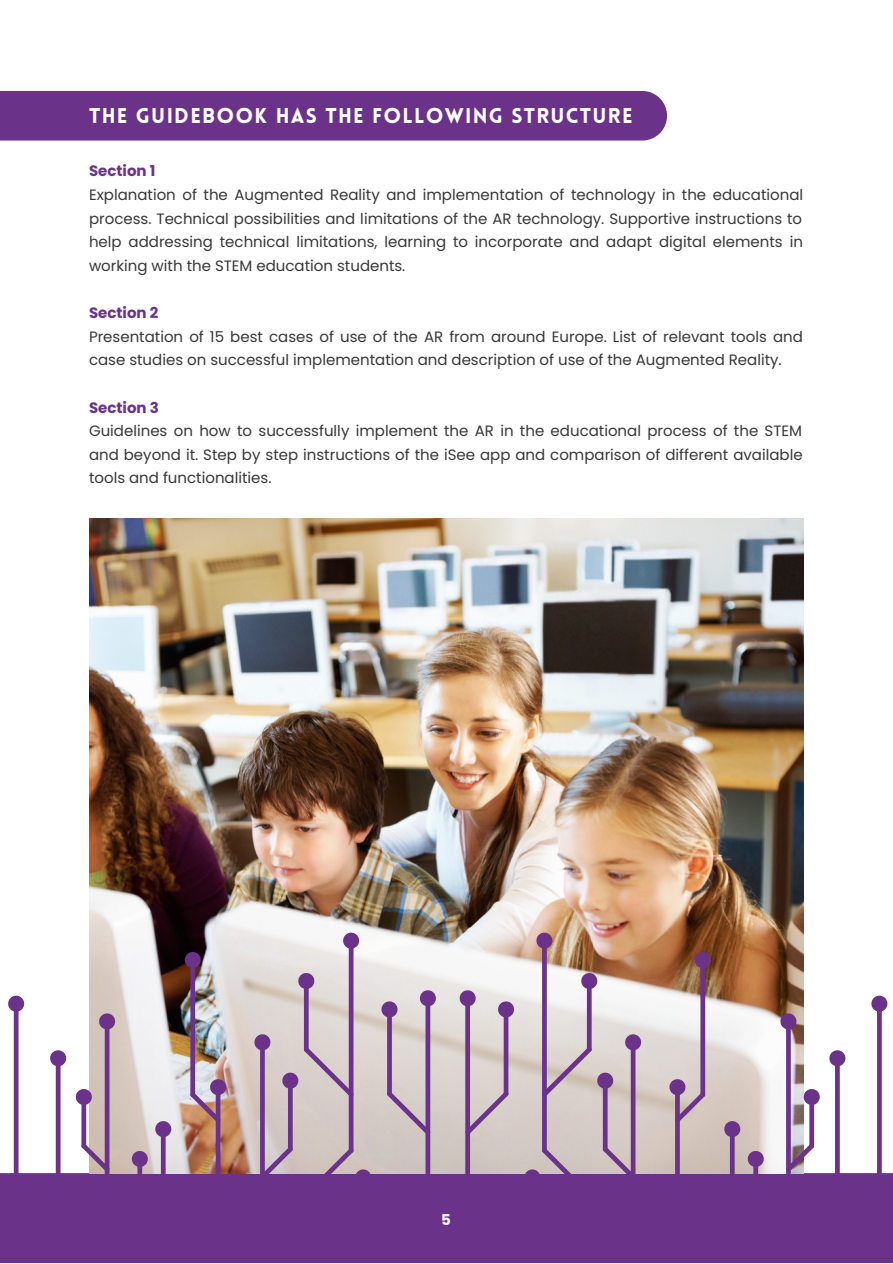
<style>
.page{position:relative;width:893px;height:1264px;background:#fff}
.page>*{position:absolute;margin:0;border:0;box-sizing:border-box;transform-origin:0 0}
.t1{font:900 21px "Lovelo";letter-spacing:.06em;color:#fff}
.t2{font:15px/23.5px "Poppins";color:#373737;text-align:justify}
.t3{font:700 15px "Poppins";color:#6b3289}
.t4{font:700 15px "Poppins";color:#fff}
</style>
<div class="page">
<div style="left:0;top:91px;width:666px;height:49px;background:#6b3289"></div>
<div style="left:0;top:1173px;width:892px;height:89px;background:#6b3289"></div>
<img style="left:89px;top:518px;width:714px;height:655px">
<div style="left:876px;top:1003px;width:5px;height:236px;background:#6b3289;border-radius:2px"></div>
<svg style="left:786px;top:1021px;width:4px;height:177px"></svg>
<div style="left:809px;top:1096px;width:5px;height:52px;background:#6b3289;border-radius:2px"></div>
<div style="left:700px;top:959px;width:5px;height:138px;background:#6b3289;border-radius:2px"></div>
<svg style="left:542px;top:940px;width:4px;height:212px"></svg>
<hr style="left:587px;top:981px;width:4px;height:70px;background:#6b3289;border-radius:2px">
<div style="left:465px;top:998px;width:5px;height:179px;background:#6b3289;border-radius:2px"></div>
<div style="left:503px;top:1009px;width:5px;height:87px;background:#6b3289;border-radius:2px"></div>
<div style="left:14px;top:1003px;width:5px;height:236px;background:#6b3289;border-radius:2px"></div>
<hr style="left:105px;top:1021px;width:4px;height:177px;background:#6b3289;border-radius:2px">
<div style="left:81px;top:1096px;width:5px;height:52px;background:#6b3289;border-radius:2px"></div>
<div style="left:190px;top:959px;width:5px;height:138px;background:#6b3289;border-radius:2px"></div>
<hr style="left:349px;top:940px;width:4px;height:212px;background:#6b3289;border-radius:2px">
<hr style="left:304px;top:981px;width:4px;height:70px;background:#6b3289;border-radius:2px">
<div style="left:425px;top:998px;width:5px;height:179px;background:#6b3289;border-radius:2px"></div>
<div style="left:387px;top:1009px;width:5px;height:87px;background:#6b3289;border-radius:2px"></div>
<svg style="left:8px;top:995px;width:16px;height:16px"></svg>
<svg style="left:18px;top:1050px;width:48px;height:124px"></svg>
<svg style="left:76px;top:1088px;width:16px;height:16px"></svg>
<svg style="left:99px;top:1013px;width:16px;height:16px"></svg>
<svg style="left:81px;top:1143px;width:67px;height:31px"></svg>
<svg style="left:155px;top:1121px;width:16px;height:53px"></svg>
<svg style="left:185px;top:951px;width:16px;height:16px"></svg>
<svg style="left:298px;top:973px;width:16px;height:15px"></svg>
<svg style="left:343px;top:932px;width:16px;height:16px"></svg>
<svg style="left:381px;top:1001px;width:16px;height:16px"></svg>
<svg style="left:420px;top:990px;width:16px;height:16px"></svg>
<svg style="left:498px;top:1001px;width:16px;height:16px"></svg>
<svg style="left:459px;top:990px;width:16px;height:16px"></svg>
<svg style="left:536px;top:932px;width:16px;height:16px"></svg>
<svg style="left:581px;top:973px;width:16px;height:15px"></svg>
<svg style="left:694px;top:951px;width:16px;height:16px"></svg>
<svg style="left:179px;top:1034px;width:537px;height:140px;background:#c7b5b9"></svg>
<svg style="left:724px;top:1121px;width:16px;height:53px"></svg>
<svg style="left:803px;top:1088px;width:16px;height:16px"></svg>
<svg style="left:780px;top:1013px;width:16px;height:16px"></svg>
<svg style="left:829px;top:1050px;width:48px;height:124px"></svg>
<svg style="left:747px;top:1143px;width:67px;height:55px"></svg>
<svg style="left:871px;top:995px;width:16px;height:16px"></svg>
<p class="t1" style="left:89px;top:107px;width:545px">THE GUIDEBOOK HAS THE FOLLOWING STRUCTURE</p>
<p class="t3" style="left:89px;top:161px;width:68px">Section 1</p>
<p class="t2" style="left:89px;top:183px;width:715px">Explanation of the Augmented Reality and implementation of technology in the educational process. Technical possibilities and limitations of the AR technology. Supportive instructions to help addressing technical limitations, learning to incorporate and adapt digital elements in working with the STEM education students.</p>
<p class="t3" style="left:89px;top:302px;width:71px">Section 2</p>
<p class="t2" style="left:89px;top:324px;width:715px">Presentation of 15 best cases of use of the AR from around Europe. List of relevant tools and case studies on successful implementation and description of use of the Augmented Reality.</p>
<p class="t3" style="left:89px;top:397px;width:71px">Section 3</p>
<p class="t2" style="left:89px;top:419px;width:715px">Guidelines on how to successfully implement the AR in the educational process of the STEM and beyond it. Step by step instructions of the iSee app and comparison of different available tools and functionalities.</p>
<p class="t4" style="left:441px;top:1209px;width:11px">5</p>
</div>
